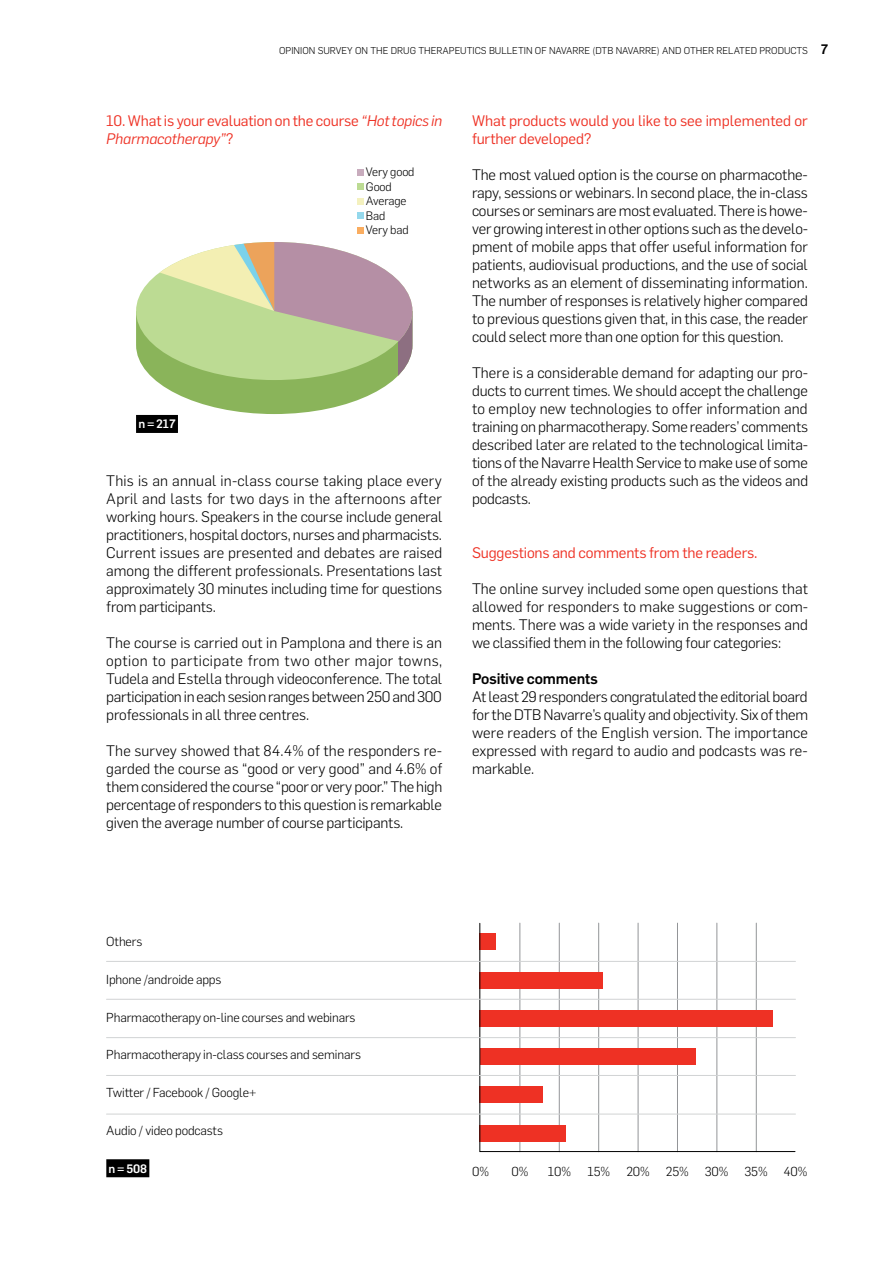
<style>
.page{position:relative;width:893px;height:1263px;background:#fff}
.page>*{position:absolute;margin:0;border:0;box-sizing:border-box;transform-origin:0 0}
.t1{font:300 15px/18px "Flama";letter-spacing:-.01em;color:#000;text-align:justify}
.t2{font:15px/18px "Flama";letter-spacing:-.01em;color:#ee3124}
.t3{font:500 15px "Flama";letter-spacing:-.01em;color:#000}
.t4{font:300 12.75px "Flama";letter-spacing:-.01em;color:#000}
.t5{font:300 12px/14.4px "Flama";letter-spacing:-.01em;color:#000}
.t6{font:500 12px "Flama";letter-spacing:-.01em;color:#fff}
.t7{font:300 9.75px "Flama";color:#000}
.s1{font-weight:500;font-size:13.5px}
.s2{font-style:italic}
</style>
<div class="page">
<div style="left:106px;top:1159px;width:43px;height:18px;background:#000"></div>
<svg style="left:479px;top:923px;width:316px;height:229px"></svg>
<hr style="left:106px;top:961px;width:689px;height:1px;background:#d1d3d4">
<hr style="left:106px;top:999px;width:689px;height:1px;background:#d1d3d4">
<hr style="left:106px;top:1037px;width:689px;height:1px;background:#d1d3d4">
<hr style="left:106px;top:1075px;width:689px;height:1px;background:#d1d3d4">
<hr style="left:106px;top:1114px;width:689px;height:1px;background:#d1d3d4">
<div style="left:136px;top:415px;width:42px;height:18px;background:#000"></div>
<div style="left:357px;top:169px;width:7px;height:7px;background:#c8acbd"></div>
<div style="left:357px;top:184px;width:7px;height:6px;background:#bcdb93"></div>
<div style="left:357px;top:198px;width:7px;height:7px;background:#f4f1bf"></div>
<div style="left:357px;top:212px;width:7px;height:7px;background:#94d8ec"></div>
<div style="left:357px;top:227px;width:7px;height:6px;background:#faad60"></div>
<svg style="left:136px;top:242px;width:276px;height:172px"></svg>
<p class="t7" style="left:279px;top:44px;width:551px">Opinion survey on the Drug Therapeutics Bulletin of Navarre (DTB Navarre) and other related products <span class="s1">7</span></p>
<p class="t2" style="left:106px;top:111px;width:337px">10. What is your evaluation on the course <span class="s2">“Hot topics in<br>Pharmacotherapy”</span>?</p>
<p class="t5" style="left:366px;top:164px;width:50px">Very good<br>Good<br>Average<br>Bad<br>Very bad</p>
<p class="t6" style="left:138px;top:415px;width:39px">n = 217</p>
<p class="t1" style="left:106px;top:471px;width:338px">This is an annual in-class course taking place every April and lasts for two days in the afternoons after working hours. Speakers in the course include general practitioners, hospital doctors, nurses and pharmacists.<br>Current issues are presented and debates are raised among the different professionals. Presentations last approximately 30 minutes including time for questions from participants.</p>
<p class="t1" style="left:106px;top:633px;width:337px">The course is carried out in Pamplona and there is an option to participate from two other major towns, Tudela and Estella through videoconference. The total participation in each sesion ranges between 250 and 300 professionals in all three centres.</p>
<p class="t1" style="left:106px;top:741px;width:338px">The survey showed that 84.4% of the responders re&shy;garded the course as “good or very good” and 4.6% of them considered the course “poor or very poor.” The high percentage of responders to this question is remarkable given the average number of course participants.</p>
<p class="t2" style="left:472px;top:111px;width:337px">What products would you like to see implemented or further developed?</p>
<p class="t1" style="left:472px;top:165px;width:338px">The most valued option is the course on pharmacothe&shy;rapy, sessions or webinars. I n second place, the in-class courses or seminars are most evaluated. There is howe&shy;ver growing interest in other options such as the develo&shy;pment of mobile apps that offer useful information for patients, audiovisual productions, and the use of social networks as an element of disseminating information.<br>The number of responses is relatively higher compared to previous questions given that, in this case, the reader could select more than one option for this question.</p>
<p class="t1" style="left:472px;top:363px;width:338px">There is a considerable demand for adapting our pro&shy;ducts to current times. We should accept the challenge to employ new technologies to offer information and training on pharmacotherapy. Some readers’ comments described later are related to the technological limita&shy;tions of the Navarre Health Service to make use of some of the already existing products such as the videos and podcasts.</p>
<p class="t2" style="left:472px;top:543px;width:287px">Suggestions and comments from the readers.</p>
<p class="t1" style="left:472px;top:579px;width:338px">The online survey included some open questions that allowed for responders to make suggestions or com&shy;ments. There was a wide variety in the responses and we classified them in the following four categories:</p>
<p class="t3" style="left:472px;top:668px;width:127px">Positive comments</p>
<p class="t1" style="left:472px;top:687px;width:338px">At least 29 responders congratulated the editorial board for the DTB Navarre’s quality and objectivity. Six of them were readers of the English version. The importance expressed with regard to audio and podcasts was re&shy;markable.</p>
<p class="t4" style="left:106px;top:933px;width:38px">Others</p>
<p class="t4" style="left:106px;top:971px;width:117px">Iphone /androide apps</p>
<p class="t4" style="left:106px;top:1008px;width:251px">Pharmacotherapy on-line courses and webinars</p>
<p class="t4" style="left:106px;top:1046px;width:256px">Pharmacotherapy in-class courses and seminars</p>
<p class="t4" style="left:106px;top:1084px;width:151px">Twitter / Facebook / Google+</p>
<p class="t4" style="left:106px;top:1122px;width:118px">Audio / video podcasts</p>
<p class="t6" style="left:109px;top:1160px;width:40px">n = 508</p>
<p class="t4" style="left:472px;top:1162px;width:18px">0%</p>
<p class="t4" style="left:512px;top:1162px;width:18px">0%</p>
<p class="t4" style="left:548px;top:1162px;width:25px">10%</p>
<p class="t4" style="left:587px;top:1162px;width:24px">15%</p>
<p class="t4" style="left:626px;top:1162px;width:25px">20%</p>
<p class="t4" style="left:666px;top:1162px;width:24px">25%</p>
<p class="t4" style="left:705px;top:1162px;width:25px">30%</p>
<p class="t4" style="left:744px;top:1162px;width:65px">35% 40%</p>
</div>
